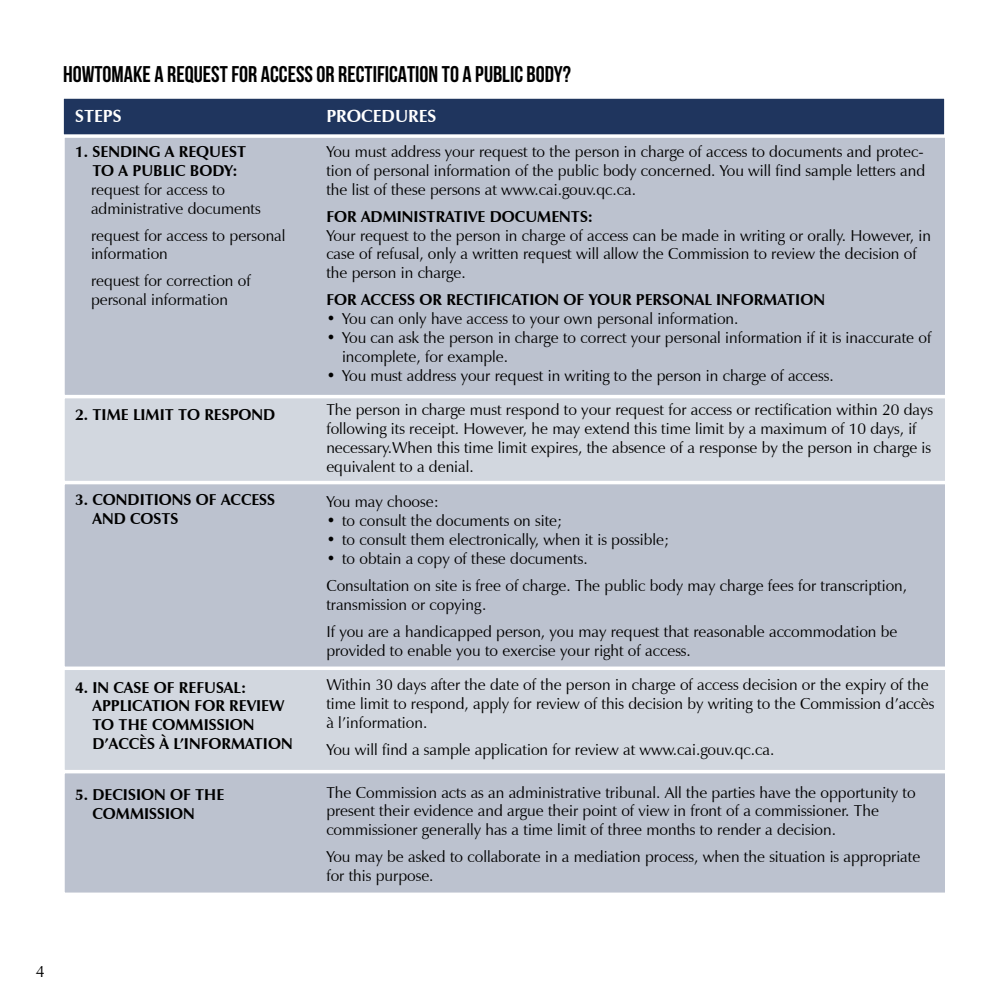
<style>
.page{position:relative;width:1008px;height:1008px;background:#fff}
.page>*{position:absolute;margin:0;border:0;box-sizing:border-box;transform-origin:0 0}
.t1{font:700 22.75px "Bebas Neue";color:#000}
.t2{font:700 17.5px "Zapf Humanist 601 BT";color:#fff}
.t3{font:16.62px "Zapf Humanist 601 BT";color:#000}
.t4{font:15.75px/18.9px "Zapf Humanist 601 BT";color:#000}
.t5{font:700 15.75px/18.9px "Zapf Humanist 601 BT";color:#000}
</style>
<div class="page">
<div style="left:63px;top:772px;width:884px;height:122px;background:#bcc2cf;border:2px solid #fff"></div>
<div style="left:63px;top:668px;width:884px;height:104px;background:#d2d7df;border:2px solid #fff"></div>
<div style="left:63px;top:483px;width:884px;height:185px;background:#bcc2cf;border:2px solid #fff"></div>
<div style="left:63px;top:397px;width:884px;height:86px;background:#d2d7df;border:2px solid #fff"></div>
<div style="left:64px;top:137px;width:882px;height:259px;background:#bcc2cf"></div>
<div style="left:63px;top:136px;width:884px;height:261px;border:2px solid #fff"></div>
<div style="left:62px;top:97px;width:884px;height:39px;background:#1f355e;border:2px solid #fff"></div>
<h1 class="t1" style="left:63px;top:61px;width:510px">HOWTOMAKE A REQUEST FOR ACCESS OR RECTIFICATION TO A PUBLIC BODY?</h1>
<p class="t2" style="left:75px;top:106px;width:48px">STEPS</p>
<p class="t5" style="left:75px;top:142px;width:172px;text-align:center">1. SENDING A REQUEST<br>TO A PUBLIC BODY:</p>
<p class="t4" style="left:91px;top:180px;width:171px">request for access to administrative documents</p>
<p class="t4" style="left:91px;top:226px;width:196px">request for access to personal information</p>
<p class="t4" style="left:91px;top:271px;width:161px">request for correction of personal information</p>
<p class="t2" style="left:326px;top:106px;width:112px">PROCEDURES</p>
<p class="t4" style="left:326px;top:142px;width:600px;text-align:justify">You must address your request to the person in charge of access to documents and protec&shy;tion of personal information of the public body concerned. You will find sample letters and the list of these persons at www.cai.gouv.qc.ca.</p>
<p class="t5" style="left:326px;top:207px;width:268px">FOR ADMINISTRATIVE DOCUMENTS:</p>
<p class="t4" style="left:326px;top:226px;width:606px">Your request to the person in charge of access can be made in writing or orally. However, in case of refusal, only a written request will allow the Commission to review the decision of the person in charge.</p>
<p class="t5" style="left:326px;top:290px;width:500px">FOR ACCESS OR RECTIFICATION OF YOUR PERSONAL INFORMATION</p>
<p class="t4" style="left:326px;top:309px;width:414px">• You can only have access to your own personal information.</p>
<p class="t4" style="left:342px;top:328px;width:591px;text-indent:-16px">• You can ask the person in charge to correct your personal information if it is inaccurate of incomplete, for example.</p>
<p class="t4" style="left:326px;top:366px;width:509px">• You must address your request in writing to the person in charge of access.</p>
<p class="t4" style="left:326px;top:401px;width:608px">The person in charge must respond to your request for access or rectification within 20 days following its receipt. However, he may extend this time limit by a maximum of 10 days, if necessary.When this time limit expires, the absence of a response by the person in charge is equivalent to a denial.</p>
<p class="t4" style="left:326px;top:492px;width:114px">You may choose:</p>
<p class="t4" style="left:326px;top:511px;width:238px">• to consult the documents on site;</p>
<p class="t4" style="left:326px;top:530px;width:344px">• to consult them electronically, when it is possible;</p>
<p class="t4" style="left:326px;top:546px;width:582px;line-height:26.8px">• to obtain a copy of these documents.<br>Consultation on site is free of charge. The public body may charge fees for transcription,</p>
<p class="t4" style="left:326px;top:591px;width:573px;line-height:26.8px">transmission or copying.<br>If you are a handicapped person, you may request that reasonable accommodation be</p>
<p class="t4" style="left:326px;top:641px;width:366px">provided to enable you to exercise your right of access.</p>
<p class="t4" style="left:326px;top:676px;width:610px">Within 30 days after the date of the person in charge of access decision or the expiry of the time limit to respond, apply for review of this decision by writing to the Commission d’accès à l’information.</p>
<p class="t4" style="left:326px;top:740px;width:450px">You will find a sample application for review at www.cai.gouv.qc.ca.</p>
<p class="t4" style="left:326px;top:783px;width:591px">The Commission acts as an administrative tribunal. All the parties have the opportunity to present their evidence and argue their point of view in front of a commissioner. The commissioner generally has a time limit of three months to render a decision.</p>
<p class="t4" style="left:326px;top:847px;width:596px">You may be asked to collaborate in a mediation process, when the situation is appropriate for this purpose.</p>
<p class="t5" style="left:75px;top:405px;width:202px">2. TIME LIMIT TO RESPOND</p>
<p class="t5" style="left:93px;top:490px;width:184px;text-indent:-17px">3. CONDITIONS OF ACCESS<br>AND COSTS</p>
<p class="t5" style="left:93px;top:678px;width:202px;text-indent:-17px">4. IN CASE OF REFUSAL:<br>APPLICATION FOR REVIEW<br>TO THE COMMISSION<br>D’ACCÈS À L’INFORMATION</p>
<p class="t5" style="left:93px;top:785px;width:133px;text-indent:-17px">5. DECISION OF THE<br>COMMISSION</p>
<p class="t3" style="left:36px;top:961px;width:11px">4</p>
</div>
